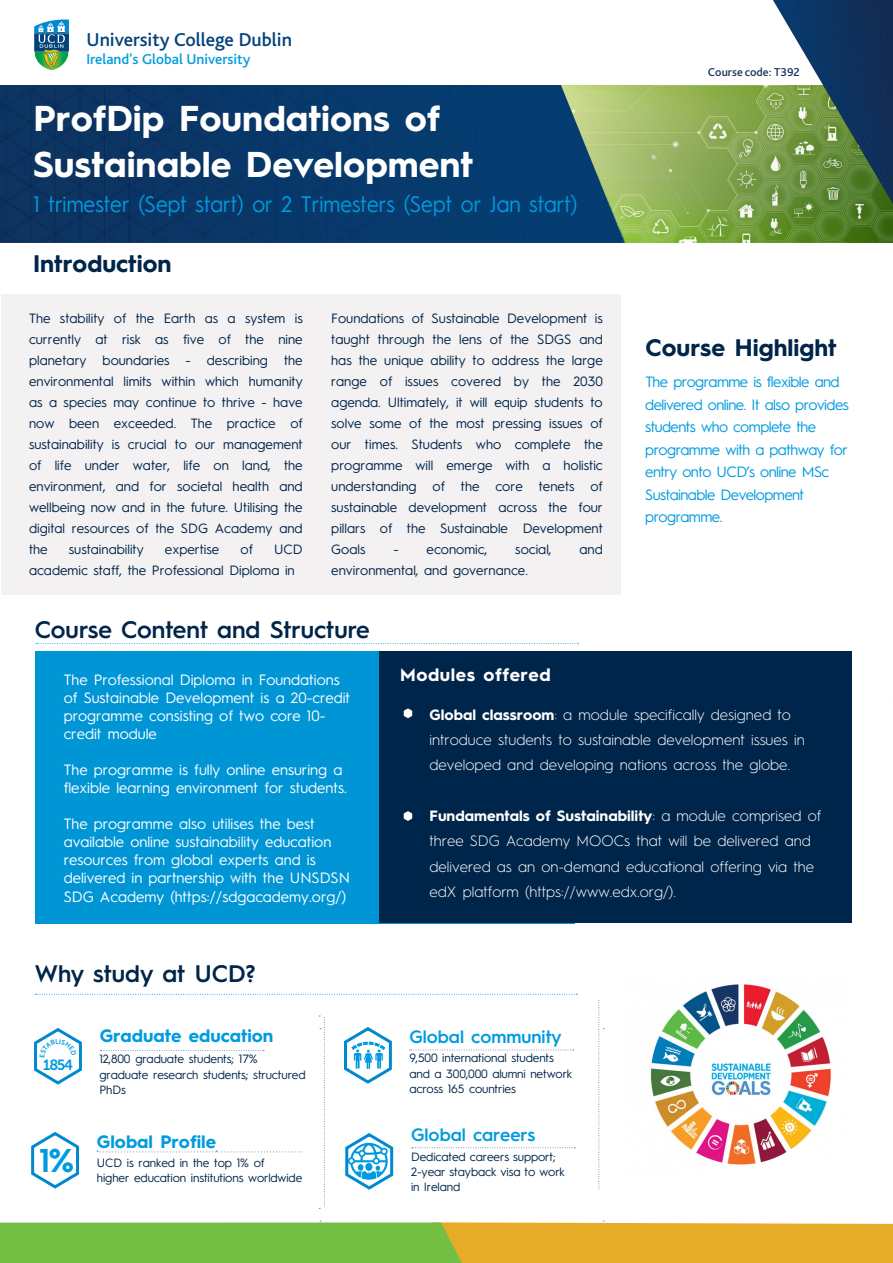
<style>
.page{position:relative;width:893px;height:1263px;background:#fff}
.page>*{position:absolute;margin:0;border:0;box-sizing:border-box;transform-origin:0 0}
.t1{font:700 36px/45.2px "Hurme Geometric Sans 1";color:#fff}
.t2{font:600 33px "Hurme Geometric Sans 1";color:#009bdf}
.t3{font:600 24px "Hurme Geometric Sans 1";color:#00254a}
.t4{font:700 24px "Hurme Geometric Sans 1";color:#00254a}
.t5{font:22.5px "Hurme Geometric Sans 1";color:#009bdf;scale:.94 1}
.t6{font:500 19.5px "Bliss";color:#00427a}
.t7{font:700 18px "Hurme Geometric Sans 1";color:#009bdf}
.t8{font:600 18px "Hurme Geometric Sans 1";color:#009bdf}
.t9{font:700 18px "Hurme Geometric Sans 1";letter-spacing:.03em;color:#fff}
.t10{font:15px/18px "Hurme Geometric Sans 1";color:#fff}
.t11{font:300 15px/25.3px "Hurme Geometric Sans 1";color:#fff}
.t12{font:15px/22.5px "Hurme Geometric Sans 1";letter-spacing:-.035em;color:#009bdf}
.t13{font:500 15px "Bliss";color:#009bdf}
.t14{font:14.7px "Museo Sans Rounded 700";color:#009bdf}
.t15{font:13.5px/21px "Hurme Geometric Sans 1";color:#00244a;text-align:justify}
.t16{font:12px/15.8px "Hurme Geometric Sans 1";letter-spacing:-.01em;color:#00254a}
.t17{font:500 12px "Bliss 2";color:#1a325c}
.s1{font-weight:700}
</style>
<div class="page">
<div style="left:1px;top:294px;width:619px;height:300px;background:#f3f1f1"></div>
<svg style="left:35px;top:994px;width:542px;height:1px"></svg>
<svg style="left:0;top:1221px;width:893px;height:42px"></svg>
<div style="left:35px;top:651px;width:540px;height:273px;background:#0096d6"></div>
<div style="left:379px;top:651px;width:472px;height:272px;background:#00254a"></div>
<svg style="left:36px;top:643px;width:542px;height:1px"></svg>
<svg style="left:404px;top:708px;width:8px;height:10px"></svg>
<svg style="left:598px;top:1000px;width:6px;height:189px"></svg>
<svg style="left:319px;top:1016px;width:6px;height:193px"></svg>
<svg style="left:410px;top:1050px;width:164px;height:1px"></svg>
<svg style="left:412px;top:1147px;width:163px;height:1px"></svg>
<svg style="left:344px;top:1027px;width:48px;height:57px"></svg>
<svg style="left:345px;top:1133px;width:49px;height:57px"></svg>
<svg style="left:100px;top:1050px;width:164px;height:1px"></svg>
<svg style="left:404px;top:811px;width:8px;height:10px"></svg>
<img style="left:650px;top:984px;width:181px;height:181px">
<img style="left:0;top:85px;width:893px;height:158px">
<svg style="left:35px;top:19px;width:33px;height:51px"></svg>
<img style="left:771px;top:0;width:122px;height:208px">
<svg style="left:97px;top:1151px;width:204px;height:1px"></svg>
<svg style="left:31px;top:1132px;width:48px;height:57px"></svg>
<svg style="left:34px;top:1028px;width:48px;height:57px"></svg>
<h3 class="t6" style="left:87px;top:29px;width:207px">University College Dublin</h3>
<p class="t13" style="left:87px;top:51px;width:165px">Ireland’s Global University</p>
<h1 class="t1" style="left:33px;top:94px;width:442px">ProfDip Foundations of<br>Sustainable Development</h1>
<h3 class="t5" style="left:33px;top:189px;width:580px">1 trimester (Sept start) or 2 Trimesters (Sept or Jan start)</h3>
<h3 class="t4" style="left:33px;top:247px;width:140px">Introduction</h3>
<p class="t15" style="left:29px;top:307px;width:275px">The stability of the Earth as a system is currently at risk as five of the nine planetary boundaries - describing the environmental limits within which humanity as a species may continue to thrive - have now been exceeded. The practice of sustainability is crucial to our management of life under water, life on land, the environment, and for societal health and wellbeing now and in the future. Utilising the digital resources of the SDG Academy and the</p>
<p class="t15" style="left:69px;top:538px;width:76px">sustainability</p>
<p class="t15" style="left:165px;top:538px;width:56px">expertise</p>
<p class="t15" style="left:241px;top:538px;width:14px">of</p>
<p class="t15" style="left:29px;top:538px;width:275px;text-indent:245px">UCD academic staff, the Professional Diploma in</p>
<p class="t15" style="left:331px;top:307px;width:273px">Foundations of Sustainable Development is taught through the lens of the SDGS and has the unique ability to address the large range of issues covered by the 2030 agenda. Ultimately, it will equip students to solve some of the most pressing issues of our times. Students who complete the programme will emerge with a holistic understanding of the core tenets of sustainable development across the four pillars of the Sustainable Development Goals</p>
<p class="t15" style="left:393px;top:538px;width:95px">- economic,</p>
<p class="t15" style="left:515px;top:538px;width:38px">social,</p>
<p class="t15" style="left:579px;top:538px;width:25px">and</p>
<p class="t15" style="left:331px;top:559px;width:198px">environmental, and governance.</p>
<h3 class="t3" style="left:35px;top:612px;width:336px">Course Content and Structure</h3>
<p class="t17" style="left:708px;top:65px;width:94px">Course code: T392</p>
<h3 class="t4" style="left:645px;top:330px;width:193px">Course Highlight</h3>
<p class="t12" style="left:645px;top:370px;width:205px">The programme is flexible and delivered online. It also provides students who complete the programme with a pathway for entry onto UCD’s online MSc<br>Sustainable Development programme.</p>
<p class="t10" style="left:64px;top:669px;width:288px">The Professional Diploma in Foundations of Sustainable Development is a 20-credit programme consisting of two core 10- credit module</p>
<p class="t10" style="left:64px;top:759px;width:285px">The programme is fully online ensuring a flexible learning environment for students.</p>
<p class="t10" style="left:64px;top:813px;width:288px">The programme also utilises the best available online sustainability education resources from global experts and is delivered in partnership with the UNSDSN SDG Academy (https://sdgacademy.org/)</p>
<h3 class="t3" style="left:35px;top:956px;width:222px">Why study at UCD?</h3>
<p class="t14" style="left:43px;top:1056px;width:31px">1854</p>
<h2 class="t2" style="left:39px;top:1137px;width:36px">1<span class="s1">%</span></h2>
<h3 class="t7" style="left:100px;top:1023px;width:175px">Graduate education</h3>
<p class="t16" style="left:99px;top:1050px;width:208px">12,800 graduate students; 17% graduate research students; structured<br>PhDs</p>
<h3 class="t7" style="left:97px;top:1129px;width:121px">Global Profile</h3>
<p class="t16" style="left:97px;top:1155px;width:207px;line-height:14.4px">UCD is ranked in the top 1% of<br>higher education institutions worldwide</p>
<h3 class="t9" style="left:400px;top:662px;width:152px">Modules offered</h3>
<p class="t11" style="left:429px;top:701px;width:377px"><span class="s1">Global classroom</span>: a module specifically designed to introduce students to sustainable development issues in developed and developing nations across the globe.</p>
<p class="t11" style="left:429px;top:802px;width:393px"><span class="s1">Fundamentals of Sustainability</span>: a module comprised of three SDG Academy MOOCs that will be delivered and delivered as an on-demand educational offering via the edX platform (https://www.edx.org/).</p>
<h3 class="t8" style="left:409px;top:1024px;width:154px">Global community</h3>
<p class="t16" style="left:409px;top:1049px;width:164px">9,500 international students and a 300,000 alumni network across 165 countries</p>
<h3 class="t8" style="left:411px;top:1121px;width:126px">Global careers</h3>
<p class="t16" style="left:411px;top:1148px;width:155px;line-height:15px">Dedicated careers support;<br>2-year stayback visa to work in Ireland</p>
</div>
